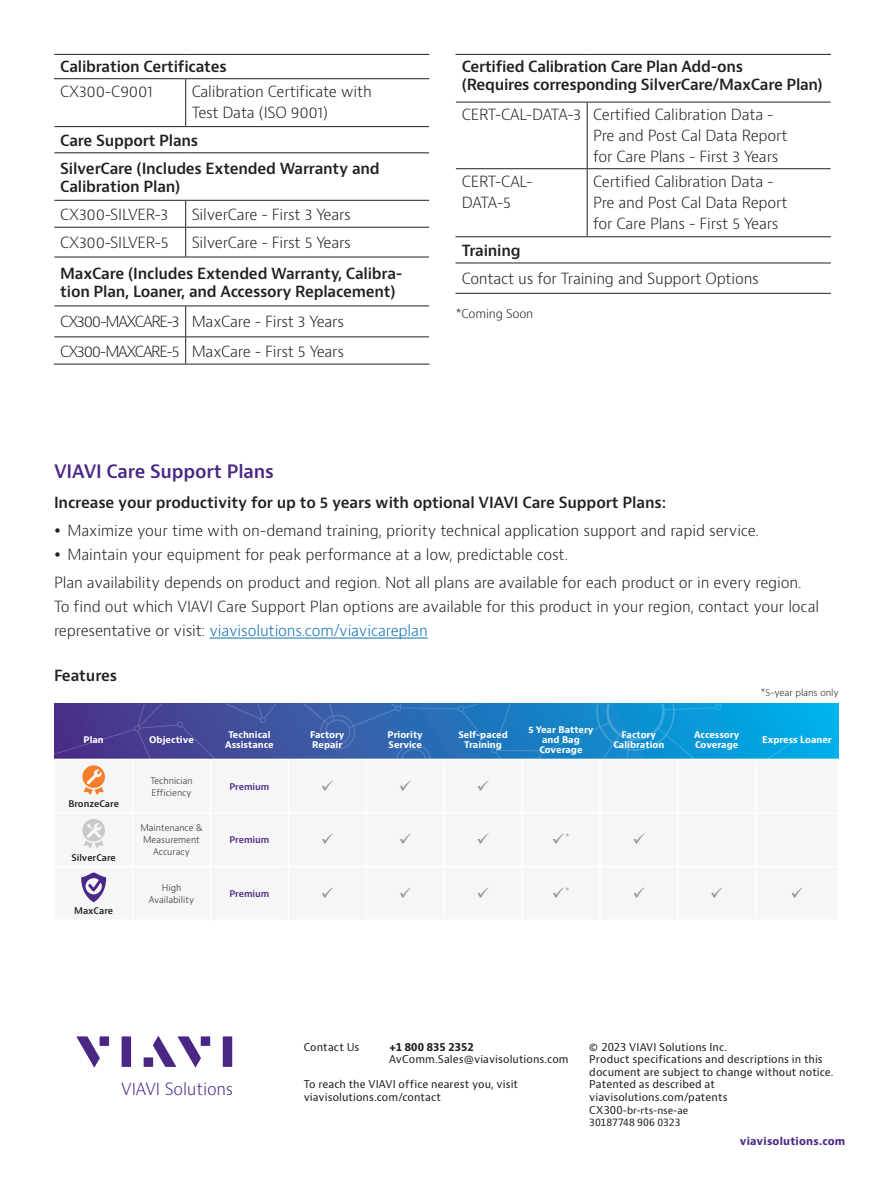
<style>
.page{position:relative;width:893px;height:1191px;background:#fff}
.page>*{position:absolute;margin:0;border:0;box-sizing:border-box;transform-origin:0 0}
.H2_Heading_Purple_12{font:600 18px "Bernino Sans";letter-spacing:-.01em;color:#4a2785}
.t1{font:300 16.35px "Bernino Sans";letter-spacing:-.01em;color:#4a2785}
.P_Bulleted_10_16{font:300 15px/24px "Bernino Sans";letter-spacing:-.01em;color:#231f20}
.Table_Copy{font:300 15px/21px "Bernino Sans";letter-spacing:-.015em;color:#231f20}
.Table_Header{font:600 15px/18px "Bernino Sans";letter-spacing:-.015em;color:#231f20}
.H3_Heading_Level_3{font:600 15px "Bernino Sans";letter-spacing:-.01em;color:#231f20}
.Table_Copy-2{font:300 15px "Bernino Sans";letter-spacing:-.08em;color:#231f20}
.Table_copy{font:300 12px "Bernino Sans";letter-spacing:-.015em;color:#231f20}
.t2{font:10.5px/12.6px "Bernino Sans";letter-spacing:.005em;color:#231f20}
.t3{font:700 10.5px "Bernino Sans";letter-spacing:.02em;color:#4a2785}
.t4{font:700 10.5px "Bernino Sans";letter-spacing:.005em;color:#231f20}
.t5{font:9.75px/12.6px "Bernino Sans";letter-spacing:-.005em;color:#231f20}
.t6{font:300 9.6px "Bernino Sans";color:#939598}
.Paragraph_10_16{font:300 9.45px "Bernino Sans";letter-spacing:-.01em;color:#231f20}
.t7{font:700 9px/10.5px "Bernino Sans";color:#fff;text-align:center}
.t8{font:300 9px/12px "Bernino Sans";color:#231f20;text-align:center}
.t9{font:600 9px "Bernino Sans";color:#231f20}
.t10{font:600 9px "Bernino Sans";color:#4a2785}
.s1{color:#1070b4}
.s2{font-size:10.5px}
</style>
<div class="page">
<svg style="left:76px;top:1036px;width:24px;height:31px"></svg>
<div style="left:100px;top:1036px;width:9px;height:10px;background:#4a2785"></div>
<div style="left:122px;top:1036px;width:9px;height:31px;background:#4a2785"></div>
<div style="left:201px;top:1036px;width:9px;height:10px;background:#4a2785"></div>
<div style="left:223px;top:1036px;width:9px;height:31px;background:#4a2785"></div>
<svg style="left:153px;top:1036px;width:48px;height:31px"></svg>
<div style="left:144px;top:1057px;width:9px;height:10px;background:#4a2785"></div>
<hr style="left:186px;top:78px;width:243px;height:1px;background:#231f20">
<hr style="left:54px;top:54px;width:132px;height:1px;background:#231f20">
<hr style="left:186px;top:54px;width:243px;height:1px;background:#231f20">
<hr style="left:54px;top:78px;width:132px;height:1px;background:#231f20">
<hr style="left:185px;top:79px;width:1px;height:47px;background:#231f20">
<hr style="left:54px;top:126px;width:132px;height:1px;background:#231f20">
<hr style="left:186px;top:126px;width:243px;height:1px;background:#231f20">
<svg style="left:185px;top:201px;width:1px;height:56px"></svg>
<hr style="left:185px;top:306px;width:1px;height:30px;background:#231f20">
<hr style="left:54px;top:336px;width:132px;height:1px;background:#231f20">
<hr style="left:186px;top:336px;width:243px;height:1px;background:#231f20">
<svg style="left:185px;top:337px;width:1px;height:27px"></svg>
<hr style="left:54px;top:152px;width:132px;height:1px;background:#231f20">
<hr style="left:186px;top:152px;width:243px;height:1px;background:#231f20">
<hr style="left:54px;top:200px;width:132px;height:1px;background:#231f20">
<hr style="left:186px;top:200px;width:243px;height:1px;background:#231f20">
<hr style="left:54px;top:227px;width:132px;height:1px;background:#231f20">
<hr style="left:186px;top:227px;width:243px;height:1px;background:#231f20">
<hr style="left:54px;top:257px;width:132px;height:1px;background:#231f20">
<hr style="left:186px;top:257px;width:243px;height:1px;background:#231f20">
<hr style="left:54px;top:305px;width:132px;height:1px;background:#231f20">
<hr style="left:186px;top:305px;width:243px;height:1px;background:#231f20">
<hr style="left:54px;top:364px;width:132px;height:1px;background:#231f20">
<hr style="left:186px;top:364px;width:243px;height:1px;background:#231f20">
<hr style="left:587px;top:102px;width:1px;height:66px;background:#231f20">
<hr style="left:456px;top:168px;width:131px;height:1px;background:#231f20">
<hr style="left:587px;top:168px;width:244px;height:1px;background:#231f20">
<hr style="left:587px;top:169px;width:1px;height:67px;background:#231f20">
<hr style="left:455px;top:236px;width:132px;height:1px;background:#231f20">
<hr style="left:587px;top:236px;width:244px;height:1px;background:#231f20">
<hr style="left:455px;top:263px;width:132px;height:1px;background:#231f20">
<hr style="left:587px;top:263px;width:244px;height:1px;background:#231f20">
<hr style="left:455px;top:54px;width:132px;height:1px;background:#231f20">
<hr style="left:587px;top:54px;width:244px;height:1px;background:#231f20">
<hr style="left:456px;top:102px;width:131px;height:1px;background:#231f20">
<hr style="left:587px;top:102px;width:244px;height:1px;background:#231f20">
<hr style="left:455px;top:293px;width:132px;height:1px;background:#231f20">
<hr style="left:587px;top:293px;width:244px;height:1px;background:#231f20">
<hr style="left:209px;top:637px;width:219px;height:1px;background:#1070b4">
<svg style="left:54px;top:703px;width:785px;height:72px;fill:#00b1eb"></svg>
<hr style="left:756px;top:758px;width:83px;height:2px;background:#fff">
<hr style="left:837px;top:760px;width:2px;height:52px;background:#fff">
<svg style="left:82px;top:819px;width:23px;height:29px"></svg>
<svg style="left:81px;top:872px;width:25px;height:30px"></svg>
<svg style="left:54px;top:703px;width:751px;height:92px"></svg>
<p class="Table_Header" style="left:60px;top:58px;width:168px">Calibration Certificates</p>
<p class="Table_Copy" style="left:60px;top:81px;width:94px">CX300-C9001</p>
<p class="Table_Copy" style="left:192px;top:81px;width:182px">Calibration Certificate with<br>Test Data (ISO 9001)</p>
<p class="Table_Header" style="left:60px;top:132px;width:140px">Care Support Plans</p>
<p class="Table_Header" style="left:60px;top:159px;width:321px">SilverCare (Includes Extended Warranty and<br>Calibration Plan)</p>
<p class="Table_Copy" style="left:60px;top:204px;width:110px">CX300-SILVER-3</p>
<p class="Table_Copy" style="left:192px;top:204px;width:161px">SilverCare - First 3 Years</p>
<p class="Table_Copy" style="left:60px;top:232px;width:110px">CX300-SILVER-5</p>
<p class="Table_Copy" style="left:192px;top:232px;width:161px">SilverCare - First 5 Years</p>
<p class="Table_Header" style="left:60px;top:264px;width:344px">MaxCare (Includes Extended Warranty, Calibra&shy;tion Plan, Loaner, and Accessory Replacement)</p>
<p class="Table_Copy-2" style="left:60px;top:312px;width:121px">CX300-MAXCARE-3</p>
<p class="Table_Copy" style="left:192px;top:312px;width:154px">MaxCare - First 3 Years</p>
<p class="Table_Copy-2" style="left:60px;top:341px;width:121px">CX300-MAXCARE-5</p>
<p class="Table_Copy" style="left:192px;top:341px;width:154px">MaxCare - First 5 Years</p>
<p class="Table_Header" style="left:462px;top:58px;width:363px">Certified Calibration Care Plan Add-ons<br>(Requires corresponding SilverCare/MaxCare Plan)</p>
<p class="Table_Copy" style="left:462px;top:104px;width:121px">CERT-CAL-DATA-3</p>
<p class="Table_Copy" style="left:593px;top:104px;width:196px">Certified Calibration Data -<br>Pre and Post Cal Data Report for Care Plans - First 3 Years</p>
<p class="Table_Copy" style="left:462px;top:171px;width:72px">CERT-CAL-<br>DATA-5</p>
<p class="Table_Copy" style="left:593px;top:171px;width:196px">Certified Calibration Data -<br>Pre and Post Cal Data Report for Care Plans - First 5 Years</p>
<p class="Table_Header" style="left:462px;top:242px;width:61px">Training</p>
<p class="Table_Copy" style="left:462px;top:268px;width:299px">Contact us for Training and Support Options</p>
<p class="Table_copy" style="left:455px;top:305px;width:79px">*Coming Soon</p>
<p class="H2_Heading_Purple_12" style="left:54px;top:459px;width:221px">VIAVI Care Support Plans</p>
<p class="H3_Heading_Level_3" style="left:54px;top:493px;width:614px">Increase your productivity for up to 5 years with optional VIAVI Care Support Plans:</p>
<p class="P_Bulleted_10_16" style="left:68px;top:519px;width:693px">Maximize your time with on-demand training, priority technical application support and rapid service.</p>
<p class="P_Bulleted_10_16" style="left:68px;top:543px;width:502px">Maintain your equipment for peak performance at a low, predictable cost.</p>
<p class="P_Bulleted_10_16" style="left:54px;top:571px;width:767px">Plan availability depends on product and region. Not all plans are available for each product or in every region.<br>To find out which VIAVI Care Support Plan options are available for this product in your region, contact your local representative or visit: <span class="s1">viavisolutions.com/viavicareplan</span></p>
<p class="H3_Heading_Level_3" style="left:54px;top:666px;width:65px">Features</p>
<p class="Paragraph_10_16" style="left:761px;top:686px;width:80px">*5-year plans only</p>
<p class="t7" style="left:83px;top:734px;width:22px">Plan</p>
<p class="t7" style="left:149px;top:734px;width:46px">Objective</p>
<p class="t7" style="left:225px;top:729px;width:50px">Technical<br>Assistance</p>
<p class="t7" style="left:310px;top:729px;width:36px;text-align:left">Factory<br>Repair</p>
<p class="t7" style="left:387px;top:729px;width:37px;text-align:left">Priority<br>Service</p>
<p class="t7" style="left:458px;top:729px;width:51px">Self-paced<br>Training</p>
<p class="t7" style="left:528px;top:724px;width:67px">5 Year Battery and Bag<br>Coverage</p>
<p class="t7" style="left:613px;top:729px;width:53px">Factory<br>Calibration</p>
<p class="t7" style="left:694px;top:729px;width:47px;text-align:left">Accessory<br>Coverage</p>
<p class="t7" style="left:762px;top:734px;width:71px">Express Loaner</p>
<p class="t9" style="left:68px;top:798px;width:52px">BronzeCare</p>
<p class="t9" style="left:71px;top:851px;width:46px">SilverCare</p>
<p class="t9" style="left:74px;top:905px;width:41px">MaxCare</p>
<p class="t8" style="left:150px;top:774px;width:44px;text-align:left">Technician<br>Efficiency</p>
<p class="t10" style="left:229px;top:780px;width:42px">Premium</p>
<p class="t8" style="left:140px;top:822px;width:64px">Maintenance &amp;<br>Measurement<br>Accuracy</p>
<p class="t10" style="left:229px;top:834px;width:42px">Premium</p>
<p class="t6" style="left:552px;top:831px;width:20px">✓*</p>
<p class="t8" style="left:149px;top:882px;width:47px">High<br>Availability</p>
<p class="t10" style="left:229px;top:888px;width:42px">Premium</p>
<p class="t6" style="left:552px;top:884px;width:20px">✓*</p>
<p class="t1" style="left:121px;top:1078px;width:114px">VIAVI Solutions</p>
<p class="t2" style="left:304px;top:1040px;width:57px">Contact Us</p>
<p class="t4" style="left:389px;top:1040px;width:86px">+1 800 835 2352</p>
<p class="t2" style="left:389px;top:1053px;width:181px">AvComm.Sales@viavisolutions.com</p>
<p class="t2" style="left:304px;top:1078px;width:216px">To reach the VIAVI office nearest you, visit viavisolutions.com/contact</p>
<p class="t2" style="left:589px;top:1040px;width:246px">© 2023 VIAVI Solutions Inc.<br>Product specifications and descriptions in this document are subject to change without notice.<br>Patented as described at viavisolutions.com/patents</p>
<p class="t5" style="left:589px;top:1104px;width:101px"><span class="s2">CX300</span>-br-rts-nse-ae<br>30187748 906 0323</p>
<p class="t3" style="left:740px;top:1134px;width:107px">viavisolutions.com</p>
</div>
